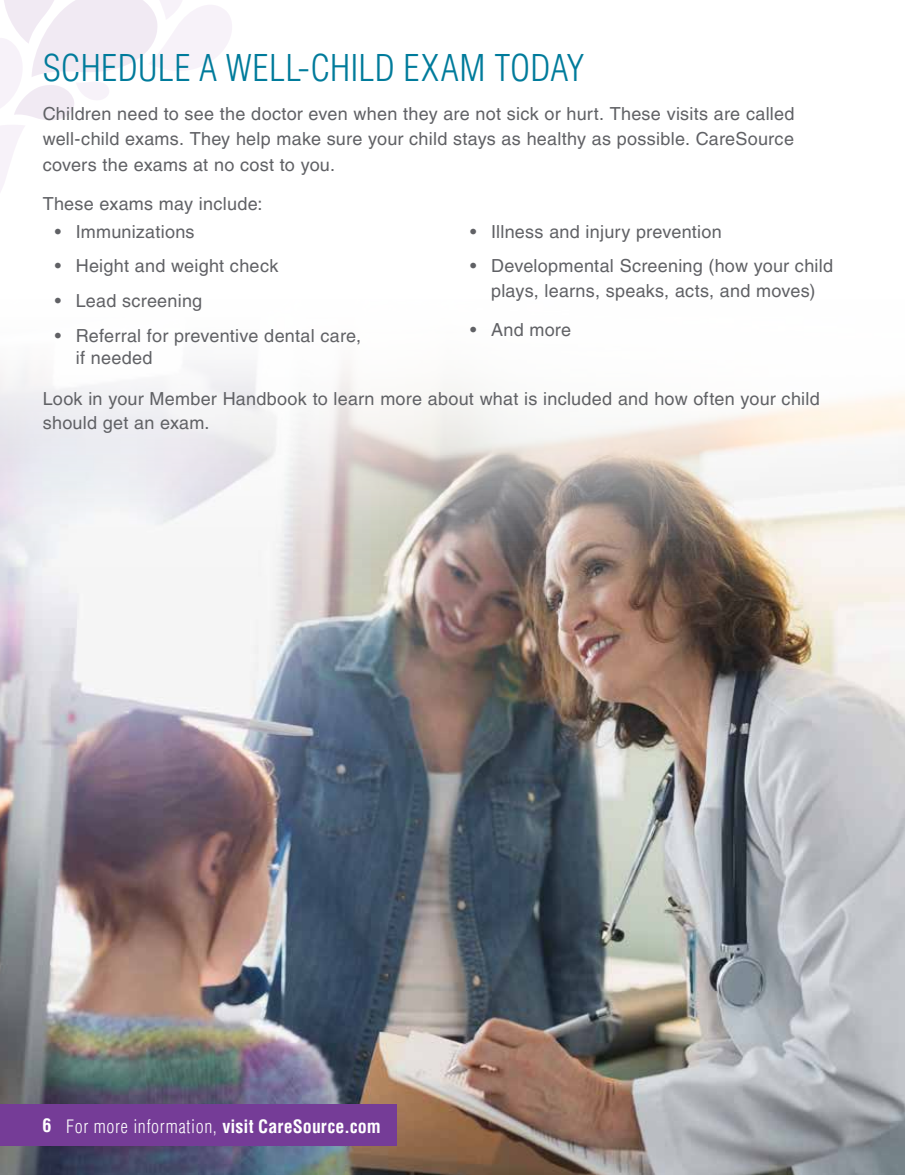
<style>
.page{position:relative;width:905px;height:1175px;background:#fff}
.page>*{position:absolute;margin:0;border:0;box-sizing:border-box;transform-origin:0 0}
.t1{font:300 condensed 36px "Helvetica LT Pro";letter-spacing:.01em;color:#007b9b}
.t2{font:18px/24px "Helvetica LT Pro";letter-spacing:.015em;color:#606165}
.t3{font:700 condensed 18px "Helvetica LT Pro";letter-spacing:.005em;color:#fff}
.s1{font-weight:300}
</style>
<div class="page">
<img style="left:0;top:364px;width:904px;height:810px">
<svg style="left:0;top:0;width:232px;height:192px"></svg>
<div style="left:0;top:1103px;width:396px;height:42px;background:#753c97"></div>
<h1 class="t1" style="left:43px;top:45px;width:543px">SCHEDULE A WELL-CHILD EXAM TODAY</h1>
<p class="t2" style="left:43px;top:100px;width:753px;line-height:25.5px;text-align:justify">Children need to see the doctor even when they are not sick or hurt. These visits are called well-child exams. They help make sure your child stays as healthy as possible. CareSource covers the exams at no cost to you.</p>
<p class="t2" style="left:43px;top:191px;width:221px">These exams may include:</p>
<p class="t2" style="left:55px;top:220px;width:141px">• Immunizations</p>
<p class="t2" style="left:55px;top:254px;width:225px">• Height and weight check</p>
<p class="t2" style="left:55px;top:289px;width:149px">• Lead screening</p>
<p class="t2" style="left:76px;top:324px;width:287px;line-height:22.5px;text-indent:-21px">• Referral for preventive dental care, if needed</p>
<p class="t2" style="left:43px;top:386px;width:778px">Look in your Member Handbook to learn more about what is included and how often your child should get an exam.</p>
<p class="t2" style="left:470px;top:220px;width:253px">• Illness and injury prevention</p>
<p class="t2" style="left:470px;top:254px;width:364px;text-align:center">• Developmental Screening (how your child plays, learns, speaks, acts, and moves)</p>
<p class="t2" style="left:470px;top:317px;width:103px">• And more</p>
<p class="t3" style="left:42px;top:1114px;width:340px">6 <span class="s1">For more information,</span> visit CareSource.com</p>
</div>
